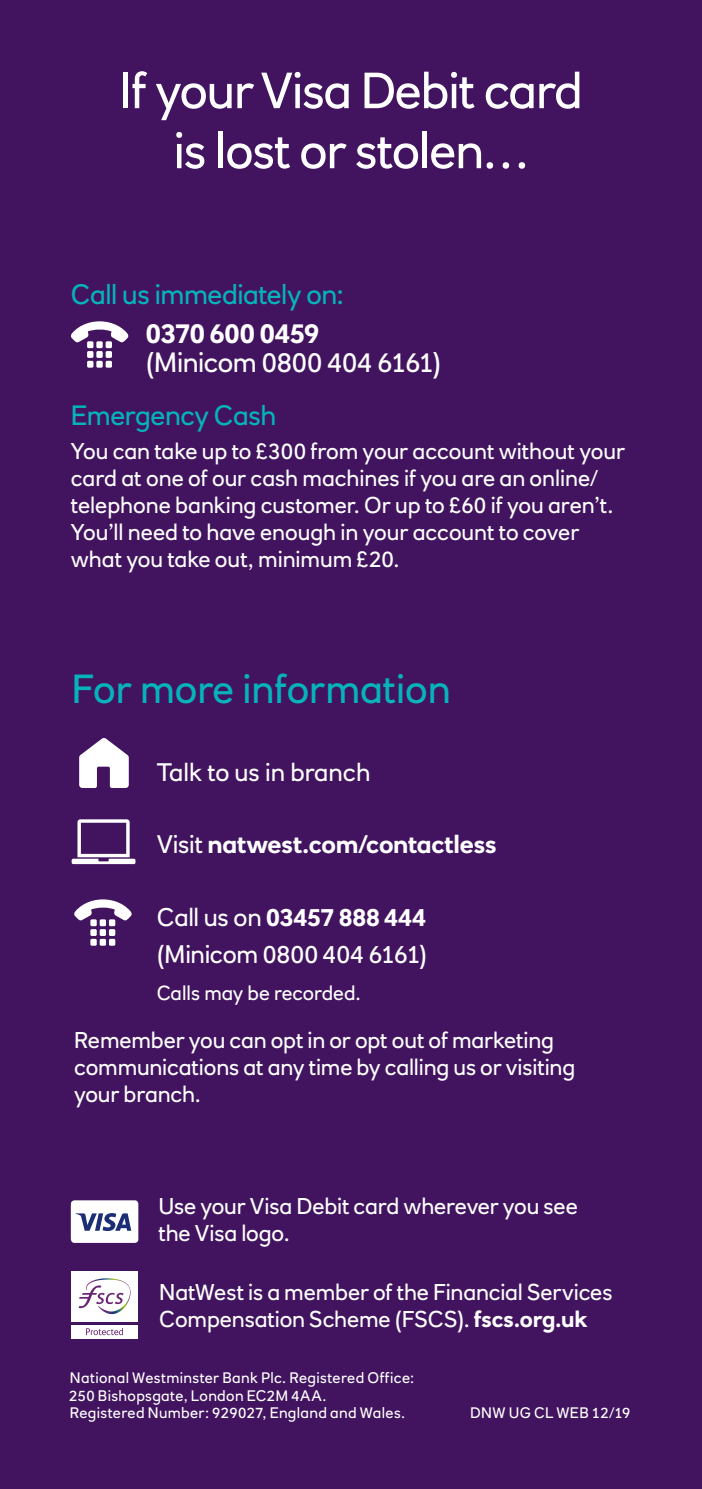
<style>
.page{position:relative;width:702px;height:1489px;background:#fff}
.page>*{position:absolute;margin:0;border:0;box-sizing:border-box;transform-origin:0 0}
.t1{font:50px/60px "RN House Sans";letter-spacing:-.02em;color:#fff;text-align:center}
.t2{font:40px "RN House Sans";color:#06b3bb}
.t3{font:27.5px "RN House Sans";letter-spacing:-.015em;color:#06b3bb}
.t4{font:27.5px "RN House Sans";letter-spacing:-.015em;color:#fff}
.t5{font:700 27.5px "RN House Sans";letter-spacing:-.01em;color:#fff}
.t6{font:25px/37px "RN House Sans";letter-spacing:-.01em;color:#fff}
.t7{font:700 25px "RN House Sans";letter-spacing:-.01em;color:#fff}
.t8{font:22.5px/27px "RN House Sans";letter-spacing:-.005em;color:#fff}
.t9{font:20px "RN House Sans";color:#fff}
.t10{font:15px/17.5px "RN House Sans";letter-spacing:.02em;color:#fff}
.s1{font-weight:400}
.s2{font-weight:700}
</style>
<div class="page">
<div style="left:0;top:0;width:702px;height:1488px;background:#42145f"></div>
<svg style="left:71px;top:321px;width:58px;height:21px"></svg>
<div style="left:106px;top:341px;width:6px;height:7px;background:#fff"></div>
<div style="left:87px;top:341px;width:6px;height:7px;background:#fff"></div>
<div style="left:96px;top:341px;width:7px;height:7px;background:#fff"></div>
<div style="left:106px;top:351px;width:6px;height:7px;background:#fff"></div>
<div style="left:87px;top:351px;width:6px;height:7px;background:#fff"></div>
<div style="left:96px;top:351px;width:7px;height:7px;background:#fff"></div>
<svg style="left:106px;top:361px;width:6px;height:6px"></svg>
<svg style="left:87px;top:361px;width:6px;height:6px"></svg>
<div style="left:96px;top:361px;width:7px;height:6px;background:#fff"></div>
<div style="left:72px;top:1270px;width:66px;height:51px;background:#fff"></div>
<div style="left:72px;top:1324px;width:66px;height:14px;background:#fff"></div>
<svg style="left:86px;top:1328px;width:37px;height:6px"></svg>
<svg style="left:79px;top:1278px;width:51px;height:35px"></svg>
<svg style="left:79px;top:738px;width:50px;height:50px"></svg>
<svg style="left:72px;top:819px;width:63px;height:45px"></svg>
<svg style="left:74px;top:899px;width:58px;height:21px"></svg>
<div style="left:109px;top:919px;width:6px;height:7px;background:#fff"></div>
<div style="left:90px;top:919px;width:7px;height:7px;background:#fff"></div>
<div style="left:100px;top:919px;width:6px;height:7px;background:#fff"></div>
<div style="left:90px;top:929px;width:7px;height:6px;background:#fff"></div>
<svg style="left:100px;top:929px;width:15px;height:6px"></svg>
<div style="left:109px;top:938px;width:6px;height:7px;background:#fff"></div>
<div style="left:90px;top:938px;width:7px;height:7px;background:#fff"></div>
<div style="left:100px;top:938px;width:6px;height:7px;background:#fff"></div>
<div style="left:71px;top:1200px;width:67px;height:42px;background:#fff;border-radius:4px"></div>
<svg style="left:75px;top:1213px;width:57px;height:18px"></svg>
<h1 class="t1" style="left:119px;top:60px;width:465px">If your Visa Debit card is lost or stolen…</h1>
<p class="t3" style="left:71px;top:277px;width:274px">Call us immediately on:</p>
<p class="t5" style="left:146px;top:316px;width:175px">0370 600 0459</p>
<p class="t4" style="left:146px;top:345px;width:297px">(Minicom 0800 404 6161)</p>
<p class="t3" style="left:71px;top:398px;width:207px">Emergency Cash</p>
<p class="t8" style="left:71px;top:438px;width:555px">You can take up to £300 from your account without your card at one of our cash machines if you are an online/ telephone banking customer. Or up to £60 if you aren’t.<br>You’ll need to have enough in your account to cover what you take out, minimum £20.</p>
<h2 class="t2" style="left:72px;top:664px;width:380px">For more information</h2>
<p class="t6" style="left:157px;top:753px;width:215px">Talk to us in branch</p>
<p class="t7" style="left:157px;top:829px;width:341px"><span class="s1">Visit</span> natwest.com/contactless</p>
<p class="t6" style="left:157px;top:898px;width:272px">Call us on <span class="s2">03457 888 444 </span>(Minicom 0800 404 6161)</p>
<p class="t9" style="left:157px;top:980px;width:205px">Calls may be recorded.</p>
<p class="t8" style="left:74px;top:1026px;width:502px">Remember you can opt in or opt out of marketing communications at any time by calling us or visiting your branch.</p>
<p class="t8" style="left:158px;top:1192px;width:421px">Use your Visa Debit card wherever you see the Visa logo.</p>
<p class="t8" style="left:159px;top:1278px;width:455px">NatWest is a member of the Financial Services<br>Compensation Scheme (FSCS). <span class="s2">fscs.org.uk</span></p>
<p class="t10" style="left:69px;top:1368px;width:346px">National Westminster Bank Plc. Registered Office:<br>250 Bishopsgate, London EC2M 4AA.<br>Registered Number: 929027, England and Wales.</p>
<p class="t10" style="left:470px;top:1403px;width:162px">DNW UG CL WEB 12/19</p>
</div>
